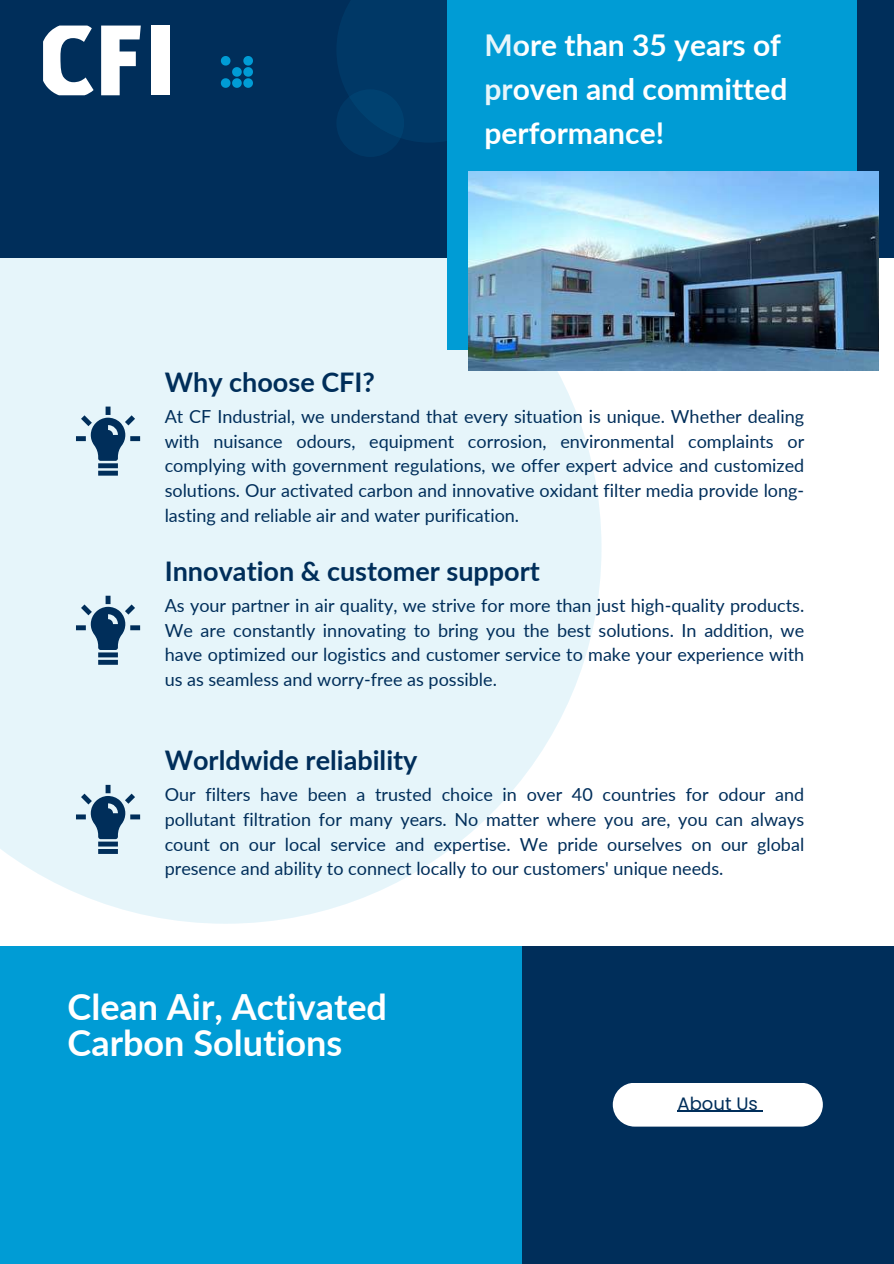
<style>
.page{position:relative;width:894px;height:1264px;background:#fff}
.page>*{position:absolute;margin:0;border:0;box-sizing:border-box;transform-origin:0 0}
.t1{font:700 36px/36px "Lato";color:#fff}
.t2{font:700 30px/43.8px "Lato";color:#fff}
.t3{font:700 27px "Lato";color:#002e5a}
.t4{font:18px/24.8px "Lato";color:#002e5a;text-align:justify}
.t5{font:18px "Poppins";color:#002e5a}
</style>
<div class="page">
<svg style="left:0;top:257px;width:601px;height:666px;background:#e8f5fa"></svg>
<div style="left:0;top:0;width:893px;height:257px;background:#002e5a"></div>
<div style="left:446px;top:0;width:410px;height:349px;background:#009cd5"></div>
<div style="left:0;top:945px;width:522px;height:318px;background:#009cd5"></div>
<div style="left:522px;top:945px;width:371px;height:318px;background:#002e5a"></div>
<svg style="left:76px;top:406px;width:64px;height:69px;background:#97b1c3"></svg>
<svg style="left:76px;top:595px;width:64px;height:69px;background:#98b1c3"></svg>
<svg style="left:76px;top:784px;width:64px;height:69px;background:#98b1c3"></svg>
<svg style="left:43px;top:26px;width:98px;height:69px"></svg>
<div style="left:151px;top:26px;width:18px;height:69px;background:#fff"></div>
<svg style="left:169px;top:26px;width:84px;height:69px"></svg>
<div style="left:337px;top:0;width:110px;height:143px;background:#003866"></div>
<div style="left:336px;top:89px;width:68px;height:68px;background:#003866;border-radius:50%"></div>
<div style="left:612px;top:1082px;width:210px;height:44px;background:#fff;border-radius:22px"></div>
<hr style="left:677px;top:1110px;width:80px;height:1px;background:#002e5a">
<img style="left:468px;top:172px;width:410px;height:198px">
<h3 class="t3" style="left:165px;top:365px;width:212px">Why choose CFI?</h3>
<h2 class="t2" style="left:484px;top:23px;width:304px">More than 35 years of proven and committed performance!</h2>
<p class="t4" style="left:165px;top:403px;width:641px">At CF Industrial, we understand that every situation is unique. Whether dealing with nuisance odours, equipment corrosion, environmental complaints or complying with government regulations, we offer expert advice and customized solutions. Our activated carbon and innovative oxidant filter media provide long&shy;lasting and reliable air and water purification.</p>
<h3 class="t3" style="left:165px;top:554px;width:376px">Innovation &amp; customer support</h3>
<p class="t4" style="left:165px;top:592px;width:641px">As your partner in air quality, we strive for more than just high-quality products.<br>We are constantly innovating to bring you the best solutions. In addition, we have optimized our logistics and customer service to make your experience with us as seamless and worry-free as possible.</p>
<h3 class="t3" style="left:165px;top:743px;width:254px">Worldwide reliability</h3>
<p class="t4" style="left:165px;top:781px;width:641px">Our filters have been a trusted choice in over 40 countries for odour and pollutant filtration for many years. No matter where you are, you can always count on our local service and expertise. We pride ourselves on our global presence and ability to connect locally to our customers' unique needs.</p>
<h1 class="t1" style="left:68px;top:988px;width:321px">Clean Air, Activated<br>Carbon Solutions</h1>
<p class="t5" style="left:677px;top:1090px;width:82px">About Us</p>
</div>
